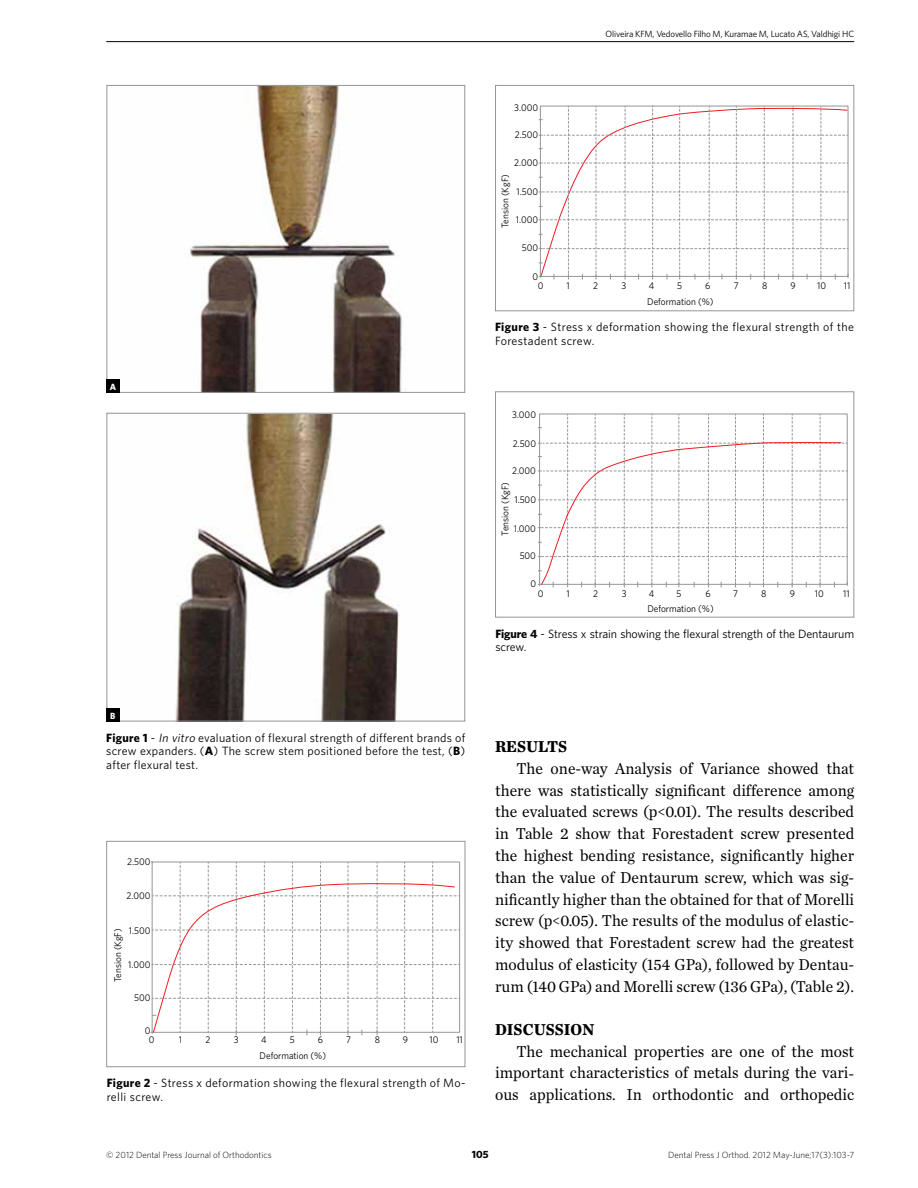
<style>
.page{position:relative;width:918px;height:1188px;background:#fff}
.page>*{position:absolute;margin:0;border:0;box-sizing:border-box;transform-origin:0 0}
.t1{font:16.5px/21.8px "Chronicle Text G1";color:#000;text-align:justify;scale:.95 1}
.t2{font:700 16.5px "Chronicle Text G1";color:#000;scale:.95 1}
.t3{font:12px/13.5px "Whitney";letter-spacing:.02em;color:#000}
.t4{font:12px/13.5px "Whitney";letter-spacing:-.01em;color:#000}
.t5{font:700 10.5px "Whitney";color:#000}
.t6{font:9.75px "Whitney";color:#000;scale:.95 1}
.t7{font:300 9px "Whitney";color:#000}
.t8{font:9px "Whitney";letter-spacing:-.015em;color:#000}
.t9{font:700 9px "Whitney";color:#fff}
.s1{font-weight:700}
.s2{font-style:italic}
</style>
<div class="page">
<img style="left:185px;top:87px;width:217px;height:304px">
<div style="left:107px;top:85px;width:358px;height:308px;border:1px solid #939598"></div>
<div style="left:107px;top:379px;width:13px;height:14px;background:#000"></div>
<img style="left:175px;top:415px;width:225px;height:304px">
<div style="left:107px;top:413px;width:358px;height:308px;border:1px solid #939598"></div>
<div style="left:106px;top:708px;width:14px;height:14px;background:#000"></div>
<svg style="left:539px;top:106px;width:310px;height:173px"></svg>
<div style="left:495px;top:85px;width:359px;height:226px;border:1px solid #939598"></div>
<svg style="left:538px;top:414px;width:310px;height:173px"></svg>
<div style="left:495px;top:391px;width:359px;height:227px;border:1px solid #939598"></div>
<svg style="left:151px;top:862px;width:309px;height:173px"></svg>
<svg style="left:153px;top:883px;width:302px;height:149px"></svg>
<div style="left:106px;top:841px;width:359px;height:226px;border:1px solid #939598"></div>
<hr style="left:106px;top:41px;width:748px;height:1px;background:#000">
<p class="t6" style="left:514px;top:101px;width:27px">3.000</p>
<p class="t6" style="left:515px;top:129px;width:26px">2.500</p>
<p class="t6" style="left:514px;top:157px;width:27px">2.000</p>
<p class="t6" style="left:499px;top:228px;width:58px;rotate:-90deg">Tension (KgF)</p>
<p class="t6" style="left:516px;top:186px;width:24px">1.500</p>
<p class="t6" style="left:516px;top:214px;width:25px">1.000</p>
<p class="t6" style="left:522px;top:242px;width:19px">500</p>
<p class="t6" style="left:532px;top:270px;width:8px">0</p>
<p class="t8" style="left:606px;top:29px;width:250px">Oliveira KFM, Vedovello Filho M, Kuramae M, Lucato AS, Valdhigi HC</p>
<p class="t6" style="left:538px;top:280px;width:8px">0</p>
<p class="t6" style="left:566px;top:280px;width:5px">1</p>
<p class="t6" style="left:593px;top:280px;width:7px">2</p>
<p class="t6" style="left:622px;top:280px;width:7px">3</p>
<p class="t6" style="left:649px;top:280px;width:7px">4</p>
<p class="t6" style="left:677px;top:280px;width:7px">5</p>
<p class="t6" style="left:705px;top:280px;width:7px">6</p>
<p class="t6" style="left:734px;top:280px;width:7px">7</p>
<p class="t6" style="left:762px;top:280px;width:7px">8</p>
<p class="t6" style="left:790px;top:280px;width:7px">9</p>
<p class="t6" style="left:817px;top:280px;width:11px">10</p>
<p class="t6" style="left:844px;top:280px;width:8px">11</p>
<p class="t6" style="left:647px;top:295px;width:71px">Deformation (%)</p>
<p class="t9" style="left:110px;top:381px;width:8px">A</p>
<p class="t9" style="left:110px;top:710px;width:7px">B</p>
<p class="t3" style="left:495px;top:320px;width:360px"><span class="s1">Figure 3</span> - Stress x deformation showing the flexural strength of the<br>Forestadent screw.</p>
<p class="t6" style="left:512px;top:409px;width:27px">3.000</p>
<p class="t6" style="left:513px;top:438px;width:26px">2.500</p>
<p class="t6" style="left:512px;top:465px;width:27px">2.000</p>
<p class="t6" style="left:499px;top:536px;width:58px;rotate:-90deg">Tension (KgF)</p>
<p class="t6" style="left:514px;top:494px;width:24px">1.500</p>
<p class="t6" style="left:514px;top:522px;width:25px">1.000</p>
<p class="t6" style="left:520px;top:550px;width:19px">500</p>
<p class="t6" style="left:530px;top:578px;width:8px">0</p>
<p class="t6" style="left:538px;top:587px;width:8px">0</p>
<p class="t6" style="left:567px;top:587px;width:5px">1</p>
<p class="t6" style="left:593px;top:587px;width:7px">2</p>
<p class="t6" style="left:622px;top:587px;width:7px">3</p>
<p class="t6" style="left:649px;top:587px;width:7px">4</p>
<p class="t6" style="left:677px;top:587px;width:7px">5</p>
<p class="t6" style="left:706px;top:587px;width:7px">6</p>
<p class="t6" style="left:733px;top:587px;width:7px">7</p>
<p class="t6" style="left:761px;top:587px;width:7px">8</p>
<p class="t6" style="left:790px;top:587px;width:7px">9</p>
<p class="t6" style="left:815px;top:587px;width:11px">10</p>
<p class="t6" style="left:843px;top:587px;width:8px">11</p>
<p class="t6" style="left:647px;top:603px;width:71px">Deformation (%)</p>
<p class="t4" style="left:495px;top:627px;width:360px"><span class="s1">Figure 4</span> - Stress x strain showing the flexural strength of the Dentaurum screw.</p>
<p class="t3" style="left:106px;top:731px;width:361px;text-align:justify"><span class="s1">Figure 1</span> - <span class="s2">In vitro</span> evaluation of flexural strength of different brands of screw expanders. (<span class="s1">A</span>) The screw stem positioned before the test, (<span class="s1">B</span>) after flexural test.</p>
<p class="t2" style="left:495px;top:733px;width:76px">RESULTS</p>
<p class="t1" style="left:495px;top:757px;width:380px;text-indent:21px">The one-way Analysis of Variance showed that there was statistically significant difference among the evaluated screws (p&lt;0.01). The results described in Table 2 show that Forestadent screw presented the highest bending resistance, significantly higher than the value of Dentaurum screw, which was sig&shy;nificantly higher than the obtained for that of Morelli screw (p&lt;0.05). The results of the modulus of elastic&shy;ity showed that Forestadent screw had the greatest modulus of elasticity (154 GPa), followed by Dentau&shy;rum (140 GPa) and Morelli screw (136 GPa), (Table 2).</p>
<p class="t2" style="left:495px;top:1016px;width:11px">DISC</p>
<p class="t2" style="left:534px;top:1016px;width:23px">USSIO</p>
<p class="t2" style="left:582px;top:1016px;width:14px">N</p>
<p class="t1" style="left:495px;top:1040px;width:380px;text-indent:21px">The mechanical properties are one of the most important characteristics of metals during the vari&shy;ous applications. In orthodontic and orthopedic</p>
<p class="t6" style="left:127px;top:856px;width:26px">2.500</p>
<p class="t6" style="left:127px;top:889px;width:27px">2.000</p>
<p class="t6" style="left:129px;top:925px;width:24px">1.500</p>
<p class="t6" style="left:112px;top:982px;width:58px;rotate:-90deg">Tension (KgF)</p>
<p class="t6" style="left:128px;top:959px;width:25px">1.000</p>
<p class="t6" style="left:134px;top:991px;width:19px">500</p>
<p class="t6" style="left:149px;top:1034px;width:8px">0</p>
<p class="t6" style="left:179px;top:1034px;width:5px">1</p>
<p class="t6" style="left:205px;top:1034px;width:7px">2</p>
<p class="t6" style="left:234px;top:1034px;width:7px">3</p>
<p class="t6" style="left:261px;top:1034px;width:7px">4</p>
<p class="t6" style="left:290px;top:1034px;width:7px">5</p>
<p class="t6" style="left:318px;top:1034px;width:7px">6</p>
<p class="t6" style="left:346px;top:1034px;width:7px">7</p>
<p class="t6" style="left:375px;top:1034px;width:7px">8</p>
<p class="t6" style="left:403px;top:1034px;width:7px">9</p>
<p class="t6" style="left:430px;top:1034px;width:11px">10</p>
<p class="t6" style="left:456px;top:1034px;width:8px">11</p>
<p class="t6" style="left:145px;top:1025px;width:8px">0</p>
<p class="t6" style="left:260px;top:1050px;width:71px">Deformation (%)</p>
<p class="t3" style="left:107px;top:1076px;width:360px"><span class="s1">Figure 2</span> - Stress x deformation showing the flexural strength of Mo&shy;relli screw.</p>
<p class="t7" style="left:106px;top:1150px;width:167px">© 2012 Dental Press Journal of Orthodontics</p>
<p class="t5" style="left:472px;top:1148px;width:18px">105</p>
<p class="t7" style="left:668px;top:1150px;width:188px">Dental Press J Orthod. 2012 May-June;17(3):103-7</p>
</div>
